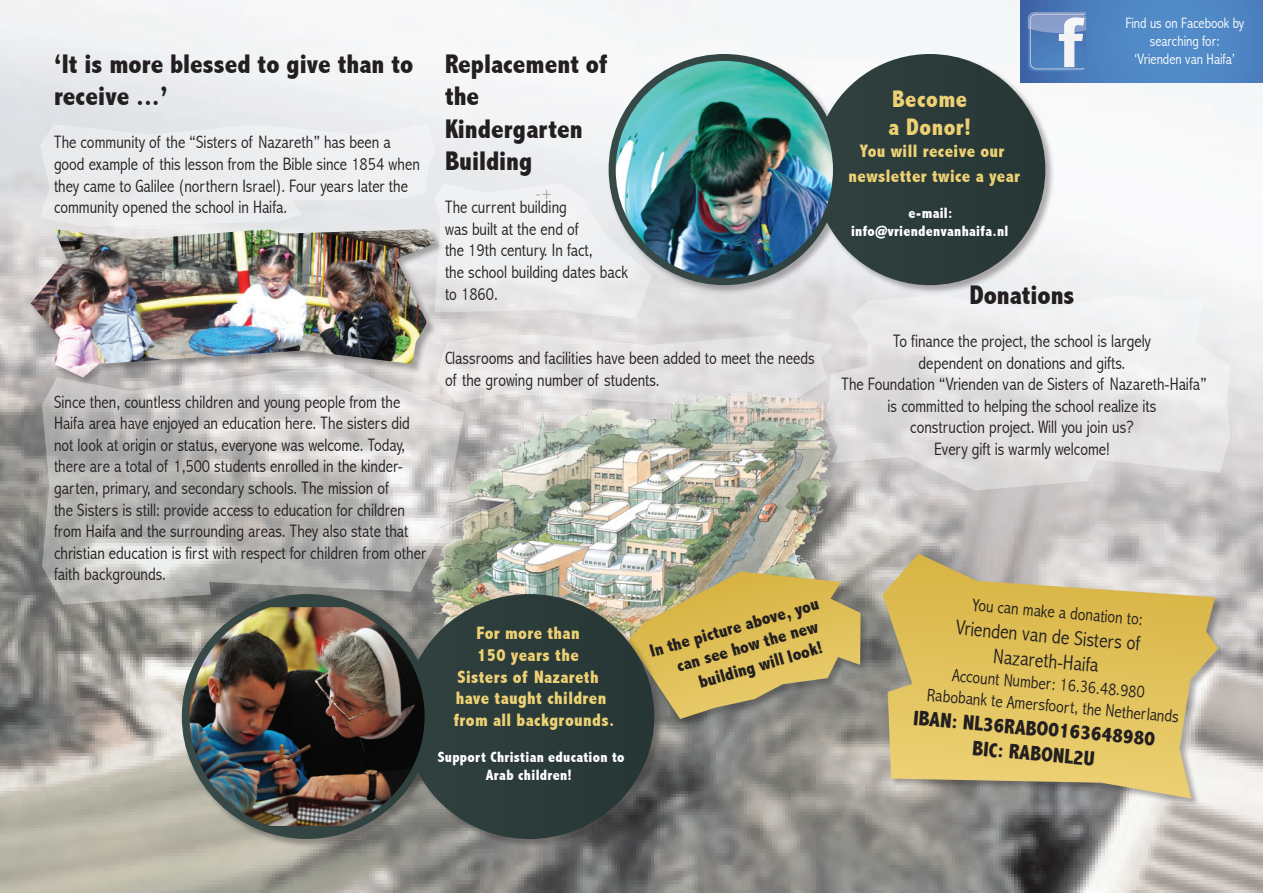
<style>
.page{position:relative;width:1263px;height:893px;background:#fff}
.page>*{position:absolute;margin:0;border:0;box-sizing:border-box;transform-origin:0 0}
.t1{font:800 condensed 27px/32.4px "Abadi";color:#231f20}
.t2{font:800 condensed 24px "Abadi";letter-spacing:.02em;color:#edd174}
.t3{font:300 condensed 21px "Abadi";color:#231f20}
.t4{font:800 condensed 21px "Abadi";color:#231f20}
.t5{font:300 condensed 18px/21.6px "Abadi";color:#231f20}
.t6{font:800 condensed 18px "Abadi";letter-spacing:.02em;color:#edd174}
.t7{font:800 condensed 18px/21.6px "Abadi";color:#231f20}
.t8{font:18px "Minion Pro";color:#231f20}
.t9{font:800 condensed 15px/18px "Abadi";letter-spacing:.02em;color:#fff;text-align:center}
.t10{font:300 condensed 15px "Abadi";color:#fff}
</style>
<div class="page">
<img style="left:0;top:0;width:1263px;height:893px">
<svg style="left:42px;top:387px;width:394px;height:218px;background:#bebdbb"></svg>
<div style="left:31px;top:229px;width:414px;height:158px;background:#231f20;opacity:.35"></div>
<img style="left:31px;top:229px;width:405px;height:148px">
<img style="left:40px;top:124px;width:612px;height:194px">
<img style="left:427px;top:390px;width:415px;height:203px">
<svg style="left:436px;top:335px;width:388px;height:75px;background:#e1dfde"></svg>
<div style="left:628px;top:571px;width:242px;height:157px;background:#231f20;opacity:.35"></div>
<svg style="left:628px;top:572px;width:232px;height:147px;background:#c6b064"></svg>
<svg style="left:824px;top:295px;width:406px;height:196px"></svg>
<div style="left:882px;top:554px;width:345px;height:254px;background:#231f20;opacity:.35"></div>
<svg style="left:882px;top:554px;width:336px;height:245px;background:#d6bf73"></svg>
<svg style="left:1020px;top:0;width:243px;height:83px;background:#4e84c2"></svg>
<svg style="left:1028px;top:12px;width:58px;height:59px"></svg>
<div style="left:181px;top:593px;width:483px;height:255px;background:#231f20;opacity:.35"></div>
<svg style="left:182px;top:594px;width:472px;height:245px;background:#434e4a"></svg>
<img style="left:189px;top:607px;width:236px;height:219px">
<div style="left:608px;top:53px;width:447px;height:242px;background:#231f20;opacity:.35"></div>
<svg style="left:609px;top:54px;width:436px;height:231px;background:#616d6d"></svg>
<img style="left:616px;top:61px;width:217px;height:217px;border-radius:109px">
<p class="t1" style="left:54px;top:47px;width:361px">‘It is more blessed to give than to receive ...’</p>
<p class="t5" style="left:54px;top:132px;width:367px">The community of the “Sisters of Nazareth” has been a good example of this lesson from the Bible since 1854 when they came to Galilee (northern Israel). Four years later the community opened the school in Haifa.</p>
<p class="t1" style="left:445px;top:47px;width:164px">Replacement of the</p>
<p class="t1" style="left:445px;top:112px;width:139px">Kindergarten<br>Building</p>
<p class="t5" style="left:445px;top:196px;width:123px">The current building</p>
<p class="t5" style="left:445px;top:218px;width:184px">was built at the end of<br>the 19th century. In fact,<br>the school building dates back to 1860.</p>
<p class="t8" style="left:535px;top:182px;width:18px">-+</p>
<p class="t5" style="left:54px;top:391px;width:374px">Since then, countless children and young people from the Haifa area have enjoyed an education here. The sisters did not look at origin or status, everyone was welcome. Today, there are a total of 1,500 students enrolled in the kinder&shy;garten, primary, and secondary schools. The mission of<br>the Sisters is still: provide access to education for children from Haifa and the surrounding areas. They also state that christian education is first with respect for children from other faith backgrounds.</p>
<p class="t5" style="left:445px;top:348px;width:371px">Classrooms and facilities have been added to meet the needs of the growing number of students.</p>
<p class="t6" style="left:476px;top:623px;width:105px">For more than</p>
<p class="t6" style="left:477px;top:644px;width:103px">150 years the</p>
<p class="t6" style="left:457px;top:666px;width:143px">Sisters of Nazareth</p>
<p class="t6" style="left:456px;top:688px;width:152px">have taught children</p>
<p class="t6" style="left:454px;top:709px;width:162px">from all backgrounds.</p>
<p class="t9" style="left:438px;top:748px;width:188px">Support Christian education to<br>Arab children!</p>
<p class="t7" style="left:668px;top:635px;width:155px;text-indent:-22px;rotate:-16deg">In the picture above, you can see how the new</p>
<p class="t7" style="left:696px;top:672px;width:129px;rotate:-16deg">building will look!</p>
<p class="t2" style="left:892px;top:85px;width:76px">Become</p>
<p class="t2" style="left:888px;top:113px;width:84px">a Donor!</p>
<p class="t6" style="left:860px;top:140px;width:146px">You will receive our</p>
<p class="t6" style="left:848px;top:166px;width:173px">newsletter twice a year</p>
<p class="t9" style="left:908px;top:204px;width:45px">e-mail:</p>
<p class="t9" style="left:851px;top:222px;width:159px">info@vriendenvanhaifa.nl</p>
<p class="t10" style="left:1125px;top:14px;width:120px">Find us on Facebook by</p>
<p class="t10" style="left:1150px;top:32px;width:71px">searching for:</p>
<p class="t10" style="left:1134px;top:50px;width:102px">‘Vrienden van Haifa’</p>
<p class="t1" style="left:969px;top:279px;width:107px">Donations</p>
<p class="t5" style="left:893px;top:330px;width:259px">To finance the project, the school is largely</p>
<p class="t5" style="left:919px;top:352px;width:208px">dependent on donations and gifts.</p>
<p class="t5" style="left:841px;top:373px;width:367px;text-align:center">The Foundation “Vrienden van de Sisters of Nazareth-Haifa” is committed to helping the school realize its</p>
<p class="t5" style="left:910px;top:417px;width:225px">construction project. Will you join us?</p>
<p class="t5" style="left:934px;top:438px;width:177px">Every gift is warmly welcome!</p>
<p class="t5" style="left:973px;top:594px;width:172px;rotate:5deg">You can make a donation to:</p>
<p class="t3" style="left:957px;top:615px;width:186px;rotate:5deg">Vrienden van de Sisters of</p>
<p class="t3" style="left:994px;top:644px;width:107px;rotate:5deg">Nazareth-Haifa</p>
<p class="t5" style="left:953px;top:664px;width:195px;rotate:5deg">Account Number: 16.36.48.980</p>
<p class="t5" style="left:928px;top:684px;width:254px;rotate:5deg">Rabobank te Amersfoort, the Netherlands</p>
<p class="t4" style="left:914px;top:705px;width:244px;rotate:5deg">IBAN: NL36RABO0163648980</p>
<p class="t4" style="left:973px;top:736px;width:124px;rotate:5deg">BIC: RABONL2U</p>
</div>
